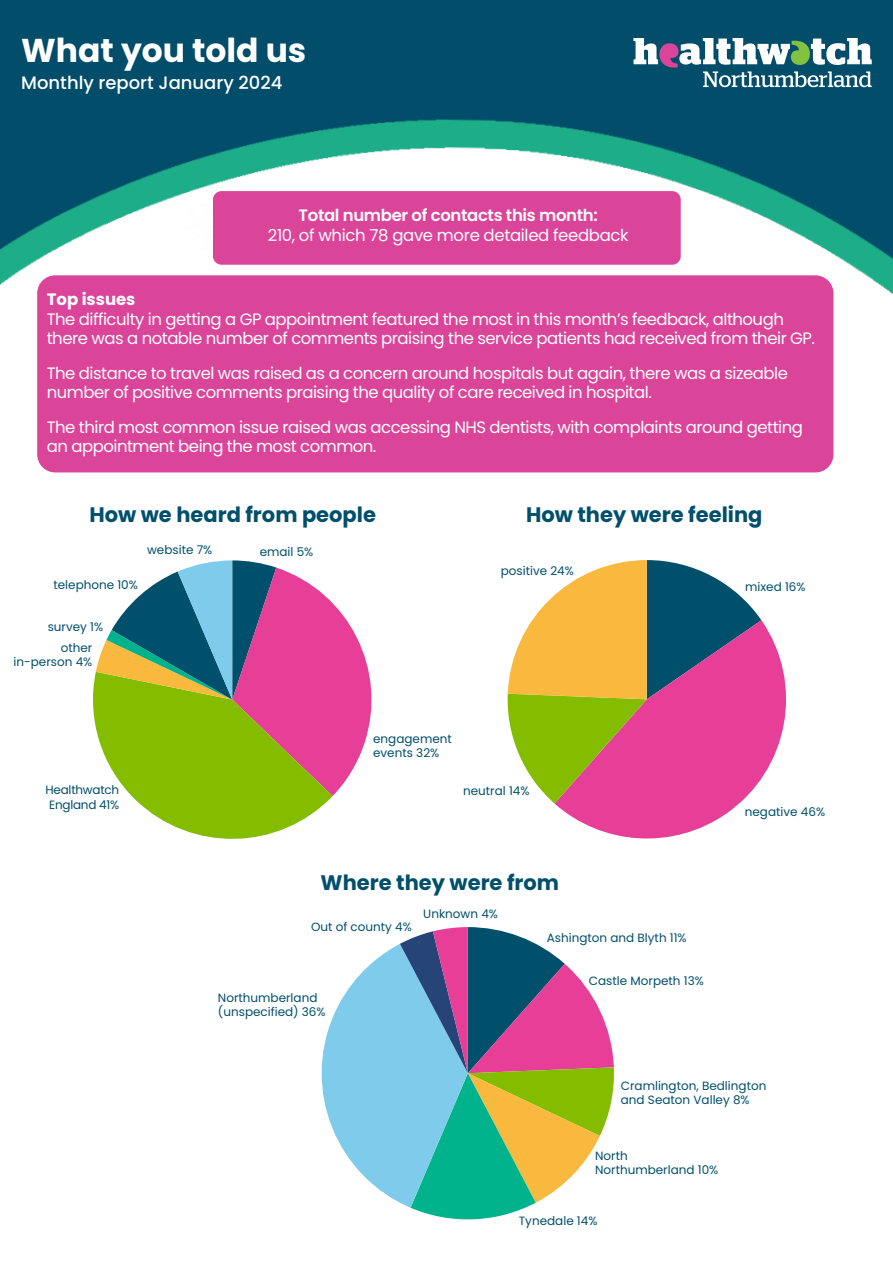
<style>
.page{position:relative;width:893px;height:1263px;background:#fff}
.page>*{position:absolute;margin:0;border:0;box-sizing:border-box;transform-origin:0 0}
.t1{font:700 33px "Poppins";color:#fff}
.t2{font:700 21px "Poppins";color:#004f6b}
.t3{font:500 18px "Poppins";color:#fff}
.t4{font:16.5px/19.5px "Poppins";letter-spacing:-.03em;color:#fff}
.t5{font:600 16.5px "Poppins";letter-spacing:-.02em;color:#fff}
.t6{font:700 16.5px "Poppins";color:#fff}
.t7{font:12px/14.4px "Poppins";color:#004f6b}
.t8{font:12px/14.4px "Poppins";letter-spacing:-.02em;color:#004f6b;text-align:center}
</style>
<div class="page">
<svg style="left:321px;top:927px;width:293px;height:293px"></svg>
<svg style="left:507px;top:560px;width:279px;height:279px"></svg>
<svg style="left:93px;top:560px;width:279px;height:279px"></svg>
<img style="left:0;top:0;width:893px;height:307px">
<div style="left:213px;top:191px;width:468px;height:74px;background:#da4599;border-radius:9px"></div>
<div style="left:37px;top:275px;width:796px;height:197px;background:#da4599;border-radius:18px"></div>
<svg style="left:633px;top:38px;width:239px;height:49px"></svg>
<p class="t1" style="left:21px;top:32px;width:287px">What you told us</p>
<p class="t3" style="left:21px;top:72px;width:263px">Monthly report January 2024</p>
<p class="t5" style="left:299px;top:206px;width:301px">Total number of contacts this month:</p>
<p class="t4" style="left:268px;top:225px;width:362px">210, of which 78 gave more detailed feedback</p>
<p class="t6" style="left:47px;top:290px;width:90px">Top issues</p>
<p class="t4" style="left:47px;top:309px;width:770px">The difficulty in getting a GP appointment featured the most in this month’s feedback, although there was a notable number of comments praising the service patients had received from their GP.</p>
<p class="t4" style="left:47px;top:363px;width:743px">The distance to travel was raised as a concern around hospitals but again, there was a sizeable number of positive comments praising the quality of care received in hospital.</p>
<p class="t4" style="left:47px;top:417px;width:758px">The third most common issue raised was accessing NHS dentists, with complaints around getting an appointment being the most common.</p>
<p class="t2" style="left:89px;top:502px;width:288px">How we heard from people</p>
<p class="t7" style="left:147px;top:543px;width:67px">website 7%</p>
<p class="t7" style="left:53px;top:578px;width:86px">telephone 10%</p>
<p class="t7" style="left:48px;top:620px;width:57px">survey 1%</p>
<p class="t7" style="left:61px;top:640px;width:33px">other</p>
<p class="t7" style="left:14px;top:655px;width:80px">in-person 4%</p>
<p class="t7" style="left:260px;top:545px;width:55px">email 5%</p>
<p class="t2" style="left:526px;top:502px;width:238px">How they were feeling</p>
<p class="t7" style="left:501px;top:564px;width:75px">positive 24%</p>
<p class="t7" style="left:745px;top:580px;width:62px">mixed 16%</p>
<p class="t8" style="left:46px;top:783px;width:75px">Healthwatch<br>England 41%</p>
<p class="t7" style="left:373px;top:731px;width:80px">engagement</p>
<p class="t7" style="left:373px;top:746px;width:68px">events 32%</p>
<p class="t7" style="left:463px;top:784px;width:68px">neutral 14%</p>
<p class="t7" style="left:745px;top:805px;width:82px">negative 46%</p>
<p class="t2" style="left:321px;top:870px;width:240px">Where they were from</p>
<p class="t7" style="left:311px;top:920px;width:102px">Out of county 4%</p>
<p class="t7" style="left:423px;top:907px;width:76px">Unknown 4%</p>
<p class="t7" style="left:218px;top:990px;width:109px">Northumberland (unspecified) 36%</p>
<p class="t7" style="left:547px;top:930px;width:141px">Ashington and Blyth 11%</p>
<p class="t7" style="left:589px;top:973px;width:116px">Castle Morpeth 13%</p>
<p class="t7" style="left:621px;top:1078px;width:147px">Cramlington, Bedlington</p>
<p class="t7" style="left:621px;top:1092px;width:130px">and Seaton Valley 8%</p>
<p class="t7" style="left:595px;top:1148px;width:34px">North</p>
<p class="t7" style="left:595px;top:1163px;width:125px">Northumberland 10%</p>
<p class="t7" style="left:519px;top:1213px;width:80px">Tynedale 14%</p>
</div>
